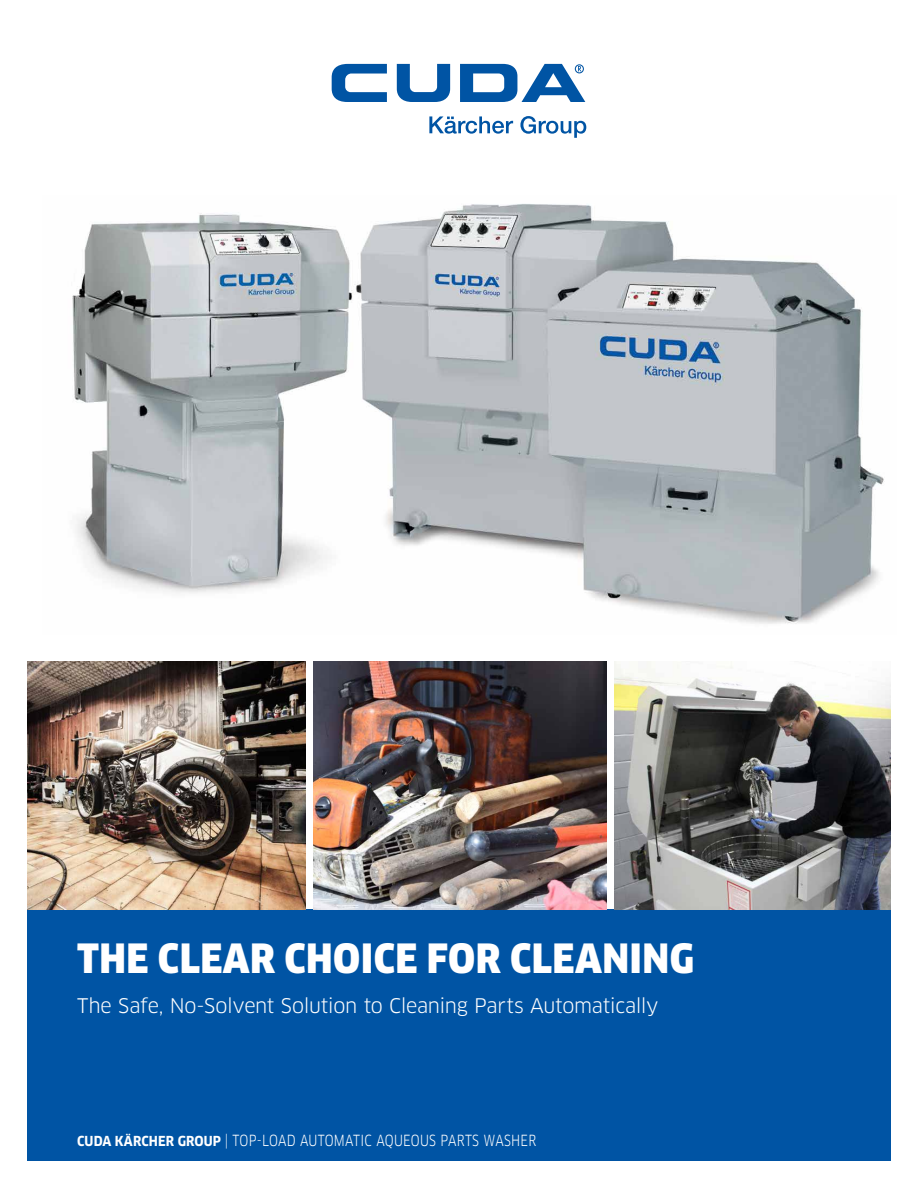
<style>
.page{position:relative;width:918px;height:1188px;background:#fff}
.page>*{position:absolute;margin:0;border:0;box-sizing:border-box;transform-origin:0 0}
.t1{font:900 39.45px "Clan Pro Narr";letter-spacing:.01em;color:#fff}
.t2{font:19.65px "Clan Pro";letter-spacing:-.02em;color:#fff}
.t3{font:15px "Clan Pro Narr";letter-spacing:.02em;color:#fff;scale:.9 1}
.s1{font-weight:700;font-size:13.5px}
</style>
<div class="page">
<svg style="left:332px;top:64px;width:55px;height:38px"></svg>
<svg style="left:397px;top:64px;width:53px;height:38px"></svg>
<svg style="left:460px;top:64px;width:125px;height:38px"></svg>
<svg style="left:429px;top:116px;width:84px;height:18px"></svg>
<svg style="left:520px;top:116px;width:66px;height:22px"></svg>
<div style="left:27px;top:910px;width:864px;height:251px;background:#0054a4"></div>
<img style="left:27px;top:662px;width:278px;height:248px">
<img style="left:614px;top:662px;width:277px;height:248px">
<img style="left:314px;top:662px;width:293px;height:248px">
<img style="left:72px;top:204px;width:812px;height:420px">
<h1 class="t1" style="left:77px;top:935px;width:618px">THE CLEAR CHOICE FOR CLEANING</h1>
<p class="t2" style="left:77px;top:994px;width:583px">The Safe, No-Solvent Solution to Cleaning Parts Automatically</p>
<p class="t3" style="left:77px;top:1132px;width:512px"><span class="s1">CUDA KÄRCHER GROUP</span> | TOP-LOAD AUTOMATIC AQUEOUS PARTS WASHER</p>
</div>
